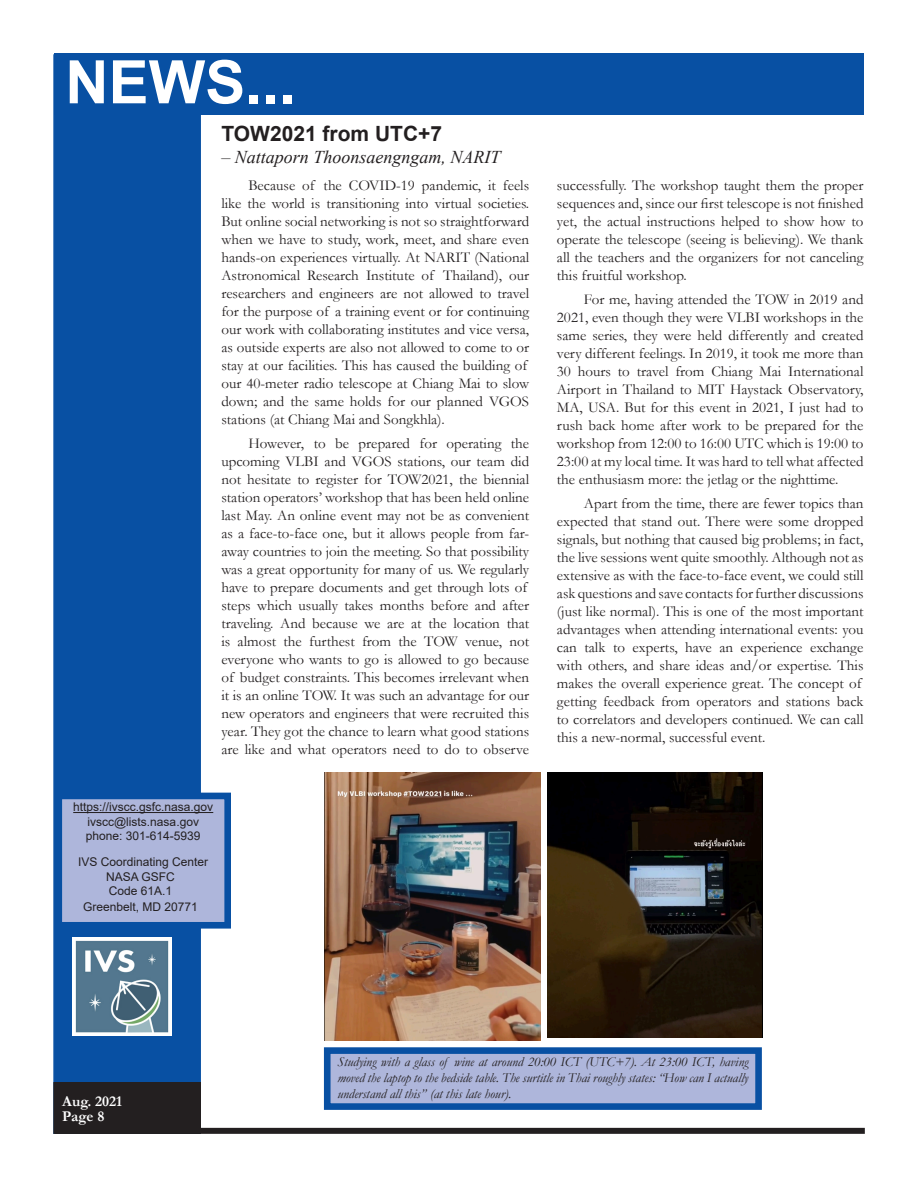
<style>
.page{position:relative;width:918px;height:1188px;background:#fff}
.page>*{position:absolute;margin:0;border:0;box-sizing:border-box;transform-origin:0 0}
.t1{font:700 60px "Arial";color:#fff}
.t2{font:700 21px "Arial";color:#231f20}
.t3{font:italic 18px "Times New Roman";color:#231f20}
.t4{font:15px/18px "Garamond";color:#231f20}
.t5{font:700 15px "Garamond";color:#fff}
.t6{font:italic 13.5px/16.2px "Garamond";color:#231f20;text-align:justify}
.t7{font:12px "Arial";color:#231f20}
</style>
<div class="page">
<div style="left:53px;top:54px;width:148px;height:1080px;background:#0850a3;border:2px solid #0850a3"></div>
<div style="left:55px;top:1128px;width:810px;height:6px;background:#231f20"></div>
<div style="left:54px;top:53px;width:810px;height:62px;background:#0850a3"></div>
<img style="left:73px;top:937px;width:98px;height:99px">
<div style="left:54px;top:1083px;width:146px;height:50px;background:#231f20"></div>
<div style="left:53px;top:1082px;width:148px;height:52px;border:2px solid #231f20"></div>
<div style="left:327px;top:1051px;width:432px;height:56px;background:#aeb6db"></div>
<div style="left:324px;top:1047px;width:438px;height:63px;border:7px solid #0850a3"></div>
<img style="left:325px;top:772px;width:215px;height:268px">
<img style="left:547px;top:772px;width:216px;height:266px">
<div style="left:59px;top:796px;width:169px;height:129px;background:#aeb6db"></div>
<hr style="left:73px;top:812px;width:140px;height:1px;background:#231f20">
<div style="left:56px;top:793px;width:175px;height:136px;border:7px solid #0850a3"></div>
<p class="t1" style="left:65px;top:40px;width:232px">NEWS...</p>
<p class="t2" style="left:221px;top:119px;width:222px">TOW2021 from UTC+7</p>
<p class="t3" style="left:221px;top:144px;width:281px">– Nattaporn Thoonsaengngam, NARIT</p>
<p class="t4" style="left:221px;top:176px;width:309px;text-indent:27px">Because of the COVID-19 pandemic, it feels like the world is transitioning into virtual societies.<br>But online social networking is not so straightforward when we have to study, work, meet, and share even hands-on experiences virtually. At NARIT (National Astronomical Research Institute of Thailand), our researchers and engineers are not allowed to travel for the purpose of a training event or for continuing our work with collaborating institutes and vice versa, as outside experts are also not allowed to come to or stay at our facilities. This has caused the building of our 40-meter radio telescope at Chiang Mai to slow down; and the same holds for our planned VGOS stations (at Chiang Mai and Songkhla).</p>
<p class="t4" style="left:221px;top:434px;width:309px;text-indent:27px">However, to be prepared for operating the upcoming VLBI and VGOS stations, our team did not hesitate to register for TOW2021, the biennial station operators’ workshop that has been held online last May. An online event may not be as convenient as a face-to-face one, but it allows people from far&shy;away countries to join the meeting. So that possibility was a great opportunity for many of us. We regularly have to prepare documents and get through lots of steps which usually takes months before and after traveling. And because we are at the location that is almost the furthest from the TOW venue, not everyone who wants to go is allowed to go because of budget constraints. This becomes irrelevant when it is an online TOW. It was such an advantage for our new operators and engineers that were recruited this year. They got the chance to learn what good stations are like and what operators need to do to observe</p>
<p class="t7" style="left:73px;top:799px;width:142px">https://ivscc.gsfc.nasa.gov</p>
<p class="t7" style="left:87px;top:813px;width:113px">ivscc@lists.nasa.gov</p>
<p class="t7" style="left:86px;top:828px;width:116px">phone: 301-614-5939</p>
<p class="t7" style="left:78px;top:854px;width:132px">IVS Coordinating Center</p>
<p class="t7" style="left:106px;top:868px;width:70px">NASA GSFC</p>
<p class="t7" style="left:109px;top:883px;width:65px">Code 61A.1</p>
<p class="t7" style="left:83px;top:899px;width:116px">Greenbelt, MD 20771</p>
<p class="t4" style="left:557px;top:176px;width:308px;text-align:justify">successfully. The workshop taught them the proper sequences and, since our first telescope is not finished yet, the actual instructions helped to show how to operate the telescope (seeing is believing). We thank all the teachers and the organizers for not canceling this fruitful workshop.</p>
<p class="t4" style="left:557px;top:290px;width:308px;text-align:justify;text-indent:27px">For me, having attended the TOW in 2019 and 2021, even though they were VLBI workshops in the same series, they were held differently and created very different feelings. In 2019, it took me more than 30 hours to travel from Chiang Mai International Airport in Thailand to MIT Haystack Observatory, MA, USA. But for this event in 2021, I just had to rush back home after work to be prepared for the workshop from 12:00 to 16:00 UTC which is 19:00 to 23:00 at my local time. It was hard to tell what affected the enthusiasm more: the jetlag or the nighttime.</p>
<p class="t4" style="left:557px;top:494px;width:308px;text-indent:27px">Apart from the time, there are fewer topics than expected that stand out. There were some dropped signals, but nothing that caused big problems; in fact, the live sessions went quite smoothly. Although not as extensive as with the face-to-face event, we could still ask questions and save contacts for further discussions (just like normal). This is one of the most important advantages when attending international events: you can talk to experts, have an experience exchange with others, and share ideas and/or expertise. This makes the overall experience great. The concept of getting feedback from operators and stations back to correlators and developers continued. We can call this a new-normal, successful event.</p>
<p class="t5" style="left:62px;top:1091px;width:61px">Aug. 2021</p>
<p class="t5" style="left:62px;top:1106px;width:44px">Page 8</p>
<p class="t6" style="left:337px;top:1053px;width:413px">Studying with a glass of wine at around 20:00 ICT (UTC+7). At 23:00 ICT, having moved the laptop to the bedside table. The surtitle in Thai roughly states: “How can I actually understand all this” (at this late hour).</p>
</div>
